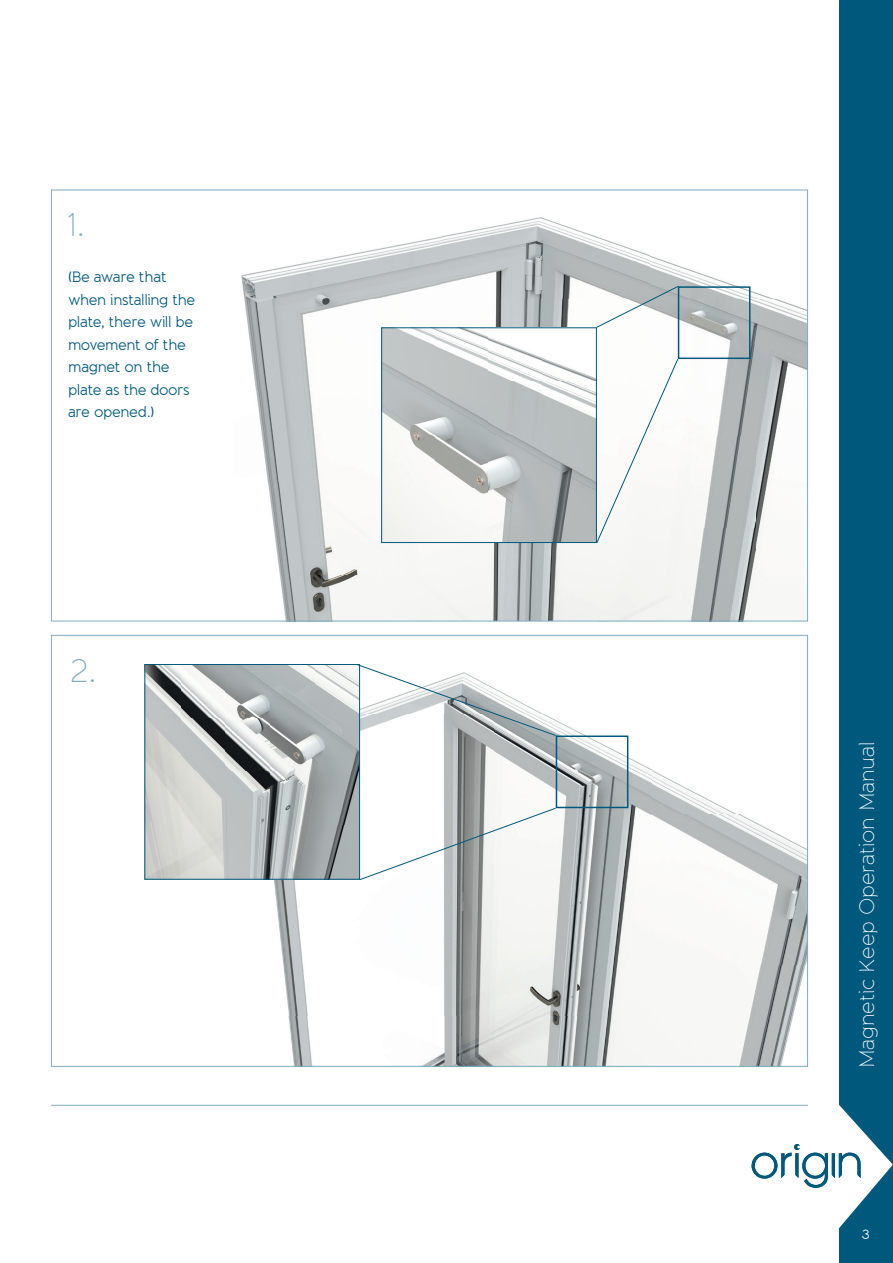
<style>
.page{position:relative;width:893px;height:1263px;background:#fff}
.page>*{position:absolute;margin:0;border:0;box-sizing:border-box;transform-origin:0 0}
.t1{font:200 33px "Banda";color:#7dacc2}
.t2{font:200 21px "Banda";letter-spacing:-.01em;color:#fff}
.t3{font:15px/22.5px "Banda";letter-spacing:-.035em;color:#00597c}
.t4{font:13.5px "Banda";color:#fff}
</style>
<div class="page">
<div style="left:839px;top:0;width:53px;height:1144px;background:#00597c"></div>
<hr style="left:892px;top:0;width:1px;height:1263px;background:#00597c">
<hr style="left:51px;top:1105px;width:757px;height:1px;background:#7dacc2">
<img style="left:651px;top:769px;width:155px;height:296px">
<img style="left:360px;top:721px;width:291px;height:144px">
<img style="left:274px;top:880px;width:34px;height:136px">
<img style="left:444px;top:865px;width:186px;height:151px">
<img style="left:288px;top:1016px;width:363px;height:49px">
<img style="left:241px;top:217px;width:534px;height:82px">
<img style="left:244px;top:299px;width:128px;height:92px">
<img style="left:495px;top:299px;width:311px;height:46px">
<img style="left:677px;top:345px;width:78px;height:184px">
<img style="left:755px;top:345px;width:51px;height:216px">
<img style="left:256px;top:391px;width:63px;height:92px">
<img style="left:268px;top:483px;width:121px;height:136px">
<img style="left:389px;top:529px;width:366px;height:90px">
<img style="left:383px;top:329px;width:212px;height:212px">
<div style="left:381px;top:327px;width:216px;height:216px;border:1px solid #00597c"></div>
<img style="left:146px;top:666px;width:212px;height:212px">
<div style="left:144px;top:664px;width:216px;height:216px;border:1px solid #00597c"></div>
<div style="left:678px;top:286px;width:72px;height:73px;border:2px solid #00597c"></div>
<div style="left:556px;top:735px;width:72px;height:73px;border:2px solid #00597c"></div>
<svg style="left:595px;top:285px;width:84px;height:43px"></svg>
<svg style="left:596px;top:358px;width:83px;height:186px"></svg>
<svg style="left:359px;top:807px;width:197px;height:73px"></svg>
<svg style="left:358px;top:664px;width:199px;height:72px"></svg>
<svg style="left:752px;top:1144px;width:141px;height:119px"></svg>
<h1 class="t1" style="left:68px;top:205px;width:18px">1.</h1>
<p class="t3" style="left:68px;top:266px;width:129px">(Be aware that when installing the plate, there will be movement of the magnet on the plate as the doors are opened.)</p>
<h1 class="t1" style="left:71px;top:650px;width:27px">2.</h1>
<h2 class="t2" style="left:854px;top:1068px;width:327px;rotate:-90deg">Magnetic Keep Operation Manual</h2>
<p class="t4" style="left:862px;top:1225px;width:10px">3</p>
</div>
